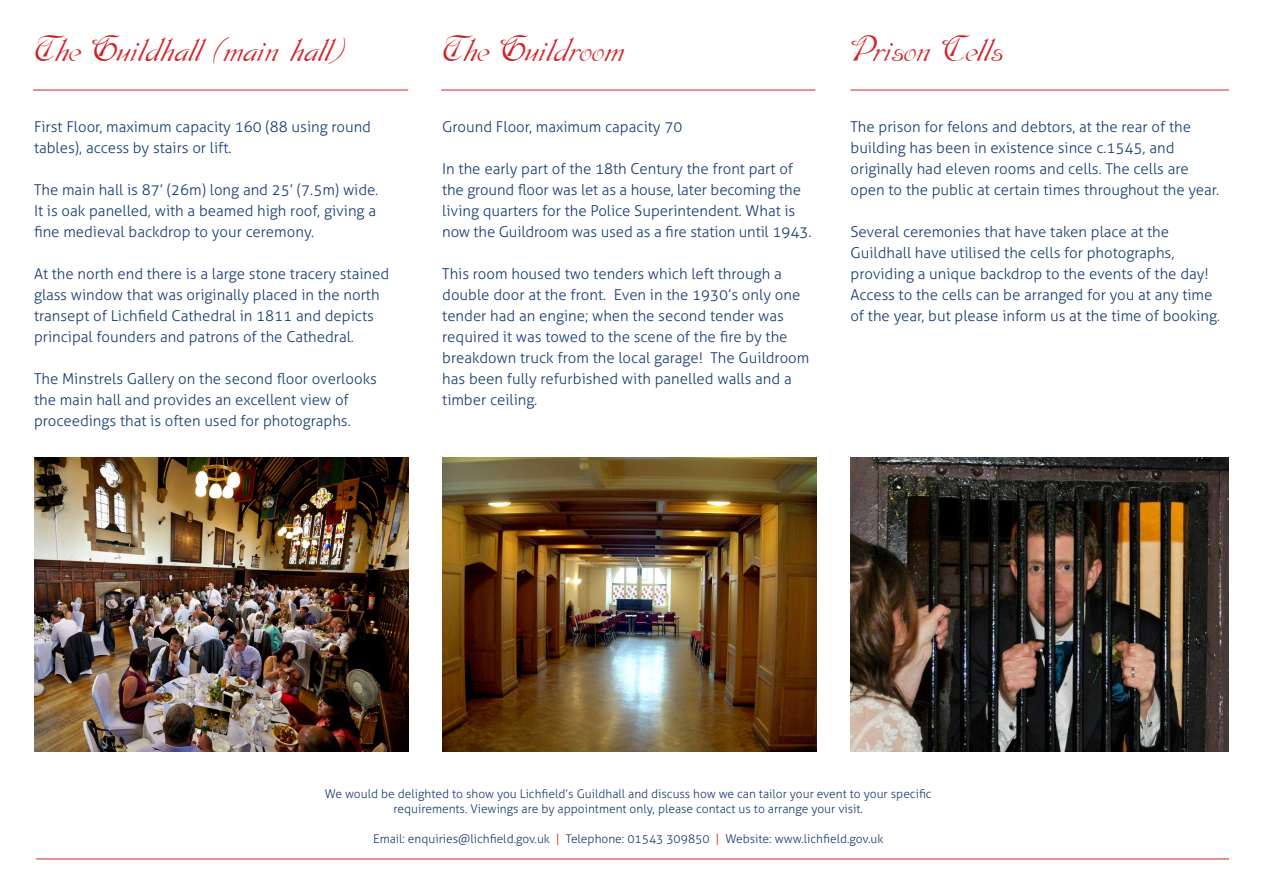
<style>
.page{position:relative;width:1263px;height:893px;background:#fff}
.page>*{position:absolute;margin:0;border:0;box-sizing:border-box;transform-origin:0 0}
.t1{font:36px "Dobkin";color:#d1232a}
.t2{font:300 15px/21px "Aller";color:#193e72}
.t3{font:300 12px/15px "Aller";color:#193e72;text-align:center}
.s1{color:#d1232a}
</style>
<div class="page">
<img style="left:442px;top:458px;width:374px;height:293px">
<img style="left:850px;top:458px;width:379px;height:293px">
<img style="left:34px;top:458px;width:374px;height:293px">
<hr style="left:36px;top:859px;width:1193px;height:1px;background:#d1232a">
<hr style="left:33px;top:90px;width:375px;height:1px;background:#d1232a">
<hr style="left:441px;top:90px;width:374px;height:1px;background:#d1232a">
<hr style="left:850px;top:90px;width:379px;height:1px;background:#d1232a">
<p class="t1" style="left:34px;top:35px;width:313px">The Guildhall (main hall)</p>
<p class="t1" style="left:442px;top:35px;width:183px">The Guildroom</p>
<p class="t1" style="left:850px;top:35px;width:154px">Prison Cells</p>
<p class="t2" style="left:34px;top:116px;width:339px">First Floor, maximum capacity 160 (88 using round tables), access by stairs or lift.</p>
<p class="t2" style="left:34px;top:179px;width:346px">The main hall is 87’ (26m) long and 25’ (7.5m) wide.<br>It is oak panelled, with a beamed high roof, giving a fine medieval backdrop to your ceremony.</p>
<p class="t2" style="left:34px;top:263px;width:357px">At the north end there is a large stone tracery stained glass window that was originally placed in the north transept of Lichfield Cathedral in 1811 and depicts principal founders and patrons of the Cathedral.</p>
<p class="t2" style="left:34px;top:368px;width:344px">The Minstrels Gallery on the second floor overlooks the main hall and provides an excellent view of proceedings that is often used for photographs.</p>
<p class="t2" style="left:442px;top:116px;width:242px">Ground Floor, maximum capacity 70</p>
<p class="t2" style="left:442px;top:158px;width:371px">In the early part of the 18th Century the front part of the ground floor was let as a house, later becoming the living quarters for the Police Superintendent. What is now the Guildroom was used as a fire station until 1943.</p>
<p class="t2" style="left:442px;top:263px;width:369px">This room housed two tenders which left through a double door at the front. Even in the 1930’s only one tender had an engine; when the second tender was required it was towed to the scene of the fire by the breakdown truck from the local garage! The Guildroom has been fully refurbished with panelled walls and a timber ceiling.</p>
<p class="t2" style="left:850px;top:116px;width:370px">The prison for felons and debtors, at the rear of the building has been in existence since c.1545, and originally had eleven rooms and cells. The cells are open to the public at certain times throughout the year.</p>
<p class="t2" style="left:850px;top:221px;width:371px">Several ceremonies that have taken place at the Guildhall have utilised the cells for photographs, providing a unique backdrop to the events of the day!<br>Access to the cells can be arranged for you at any time of the year, but please inform us at the time of booking.</p>
<p class="t3" style="left:325px;top:786px;width:608px">We would be delighted to show you Lichfield’s Guildhall and discuss how we can tailor your event to your specific requirements. Viewings are by appointment only, please contact us to arrange your visit.</p>
<p class="t3" style="left:373px;top:831px;width:512px">Email: enquiries@lichfield.gov.uk <span class="s1">|</span> Telephone: 01543 309850 <span class="s1">|</span> Website: www.lichfield.gov.uk</p>
</div>
